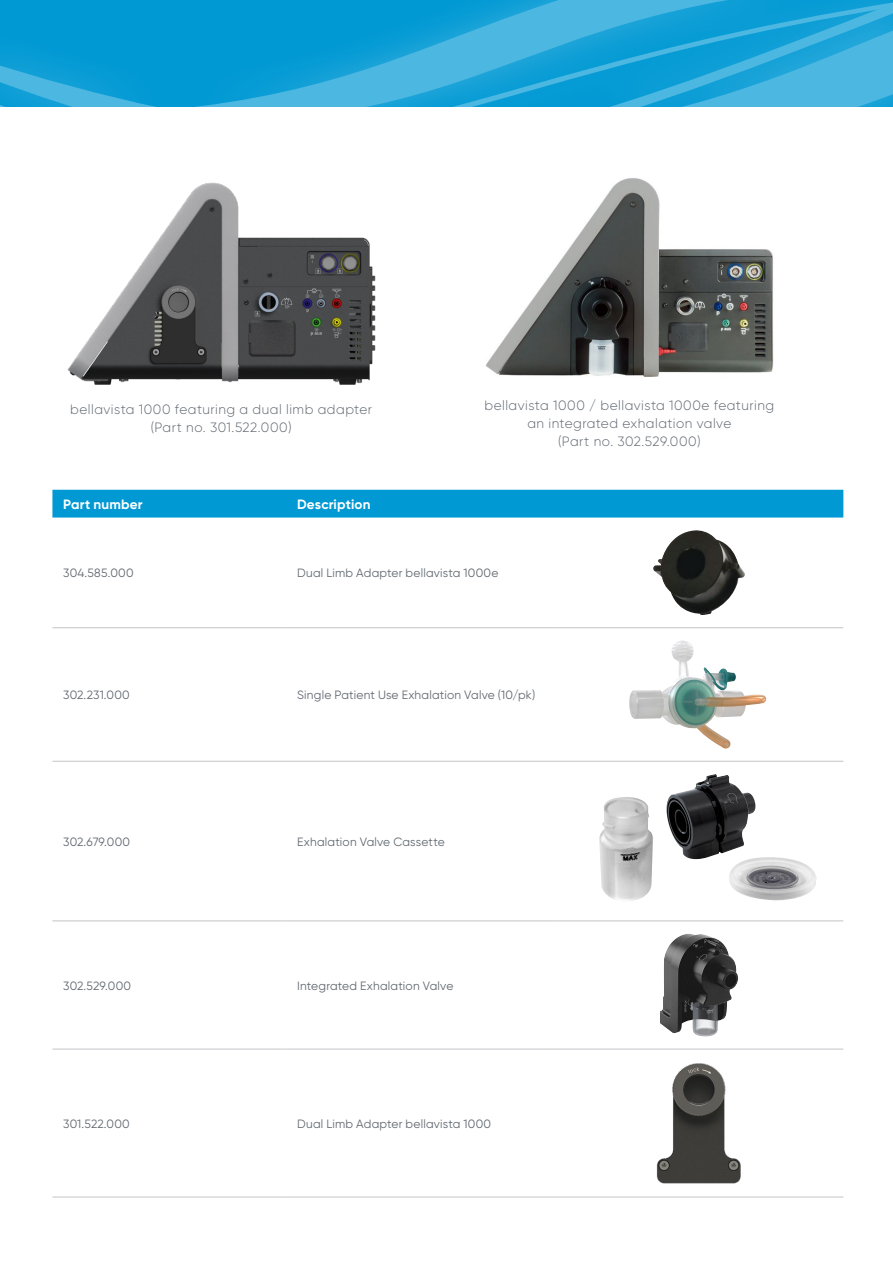
<style>
.page{position:relative;width:893px;height:1263px;background:#fff}
.page>*{position:absolute;margin:0;border:0;box-sizing:border-box;transform-origin:0 0}
.t1{font:300 13.5px/18px "Gilroy";letter-spacing:.035em;color:#616971;text-align:center}
.t2{font:700 13.5px "Gilroy";letter-spacing:.015em;color:#fff}
.t3{font:12px "Gilroy";letter-spacing:.015em;color:#616971}
</style>
<div class="page">
<img style="left:67px;top:182px;width:309px;height:203px">
<img style="left:485px;top:178px;width:289px;height:199px">
<svg style="left:0;top:0;width:893px;height:106px;background:#1ca4d8"></svg>
<div style="left:52px;top:490px;width:791px;height:27px;background:#0099d4"></div>
<hr style="left:52px;top:627px;width:234px;height:1px;background:#c5c3c7">
<hr style="left:286px;top:627px;width:266px;height:1px;background:#c5c3c7">
<hr style="left:552px;top:627px;width:291px;height:1px;background:#c5c3c7">
<hr style="left:52px;top:761px;width:234px;height:1px;background:#c5c3c7">
<hr style="left:286px;top:761px;width:266px;height:1px;background:#c5c3c7">
<hr style="left:552px;top:761px;width:291px;height:1px;background:#c5c3c7">
<hr style="left:52px;top:920px;width:234px;height:1px;background:#c5c3c7">
<hr style="left:286px;top:920px;width:266px;height:1px;background:#c5c3c7">
<hr style="left:552px;top:920px;width:291px;height:1px;background:#c5c3c7">
<hr style="left:52px;top:1049px;width:234px;height:1px;background:#c5c3c7">
<hr style="left:286px;top:1049px;width:266px;height:1px;background:#c5c3c7">
<hr style="left:552px;top:1049px;width:291px;height:1px;background:#c5c3c7">
<hr style="left:52px;top:1197px;width:234px;height:1px;background:#c5c3c7">
<hr style="left:286px;top:1197px;width:266px;height:1px;background:#c5c3c7">
<hr style="left:552px;top:1197px;width:291px;height:1px;background:#c5c3c7">
<img style="left:653px;top:530px;width:92px;height:85px">
<img style="left:629px;top:640px;width:137px;height:108px">
<img style="left:729px;top:857px;width:88px;height:43px">
<img style="left:599px;top:797px;width:54px;height:104px">
<img style="left:666px;top:774px;width:91px;height:85px">
<img style="left:660px;top:934px;width:78px;height:102px">
<img style="left:657px;top:1063px;width:84px;height:121px">
<p class="t1" style="left:70px;top:400px;width:303px">bellavista 1000 featuring a dual limb adapter (Part no. 301.522.000)</p>
<p class="t1" style="left:484px;top:396px;width:291px">bellavista 1000 / bellavista 1000e featuring an integrated exhalation valve<br>(Part no. 302.529.000)</p>
<p class="t2" style="left:63px;top:496px;width:81px">Part number</p>
<p class="t2" style="left:297px;top:496px;width:75px">Description</p>
<p class="t3" style="left:63px;top:566px;width:72px">304.585.000</p>
<p class="t3" style="left:297px;top:566px;width:203px">Dual Limb Adapter bellavista 1000e</p>
<p class="t3" style="left:63px;top:688px;width:68px">302.231.000</p>
<p class="t3" style="left:297px;top:688px;width:240px">Single Patient Use Exhalation Valve (10/pk)</p>
<p class="t3" style="left:63px;top:834px;width:68px">302.679.000</p>
<p class="t3" style="left:297px;top:834px;width:149px">Exhalation Valve Cassette</p>
<p class="t3" style="left:63px;top:978px;width:69px">302.529.000</p>
<p class="t3" style="left:297px;top:978px;width:158px">Integrated Exhalation Valve</p>
<p class="t3" style="left:63px;top:1116px;width:68px">301.522.000</p>
<p class="t3" style="left:297px;top:1116px;width:195px">Dual Limb Adapter bellavista 1000</p>
</div>
